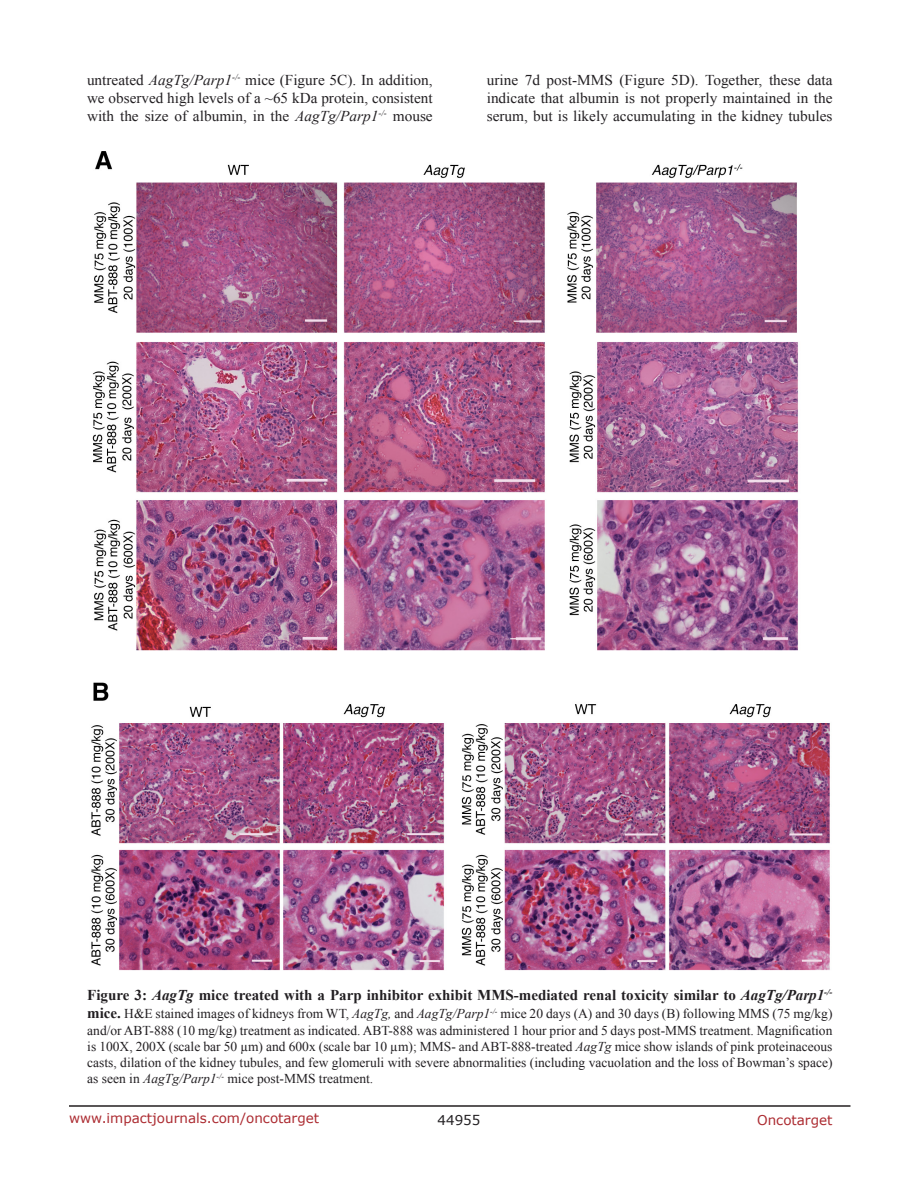
<style>
.page{position:relative;width:918px;height:1188px;background:#fff}
.page>*{position:absolute;margin:0;border:0;box-sizing:border-box;transform-origin:0 0}
.BodyText{font:15px/18px "Times New Roman";color:#221f22;text-align:justify}
.FigureText{font:700 15px "Times New Roman";color:#221f22}
.FigureText-2{font:13.5px/16.2px "Times New Roman";color:#221f22;text-align:justify}
.t1{font:13.5px "Verdana";color:#ac2b31}
.t2{font:13.5px "Verdana";color:#221f22}
.s1{font-style:italic}
.s2{font-weight:700;font-size:15px}
</style>
<div class="page">
<hr style="left:69px;top:1105px;width:781px;height:2px;background:#231f20">
<img style="left:91px;top:151px;width:739px;height:820px">
<p class="BodyText" style="left:87px;top:71px;width:347px">untreated <span class="s1">AagTg/Parp1</span><sup>-/-</sup> mice (Figure 5C). In addition, we observed high levels of a ~65 kDa protein, consistent with the size of albumin, in the <span class="s1">AagTg/Parp1</span><sup>-/-</sup> mouse</p>
<p class="BodyText" style="left:487px;top:71px;width:347px">urine 7d post-MMS (Figure 5D). Together, these data indicate that albumin is not properly maintained in the serum, but is likely accumulating in the kidney tubules</p>
<p class="FigureText" style="left:87px;top:985px;width:747px">Figure 3: <span class="s1">AagTg</span> mice treated with a Parp inhibitor exhibit MMS-mediated renal toxicity similar to <span class="s1">AagTg/Parp1</span><sup>-/-</sup></p>
<p class="FigureText-2" style="left:87px;top:1006px;width:747px"><span class="s2">mice.</span> H&amp;E stained images of kidneys from WT, <span class="s1">AagTg,</span> and <span class="s1">AagTg/Parp1</span><sup>-/-</sup> mice 20 days (A) and 30 days (B) following MMS (75 mg/kg) and/or ABT-888 (10 mg/kg) treatment as indicated. ABT-888 was administered 1 hour prior and 5 days post-MMS treatment. Magnification is 100X, 200X (scale bar 50 µm) and 600x (scale bar 10 µm); MMS- and ABT-888-treated <span class="s1">AagTg</span> mice show islands of pink proteinaceous casts, dilation of the kidney tubules, and few glomeruli with severe abnormalities (including vacuolation and the loss of Bowman’s space) as seen in <span class="s1">AagTg/Parp1</span><sup>-/-</sup> mice post-MMS treatment.</p>
<p class="t1" style="left:69px;top:1109px;width:252px">www.impactjournals.com/oncotarget</p>
<p class="t2" style="left:438px;top:1111px;width:44px">44955</p>
<p class="t1" style="left:757px;top:1111px;width:77px">Oncotarget</p>
</div>
